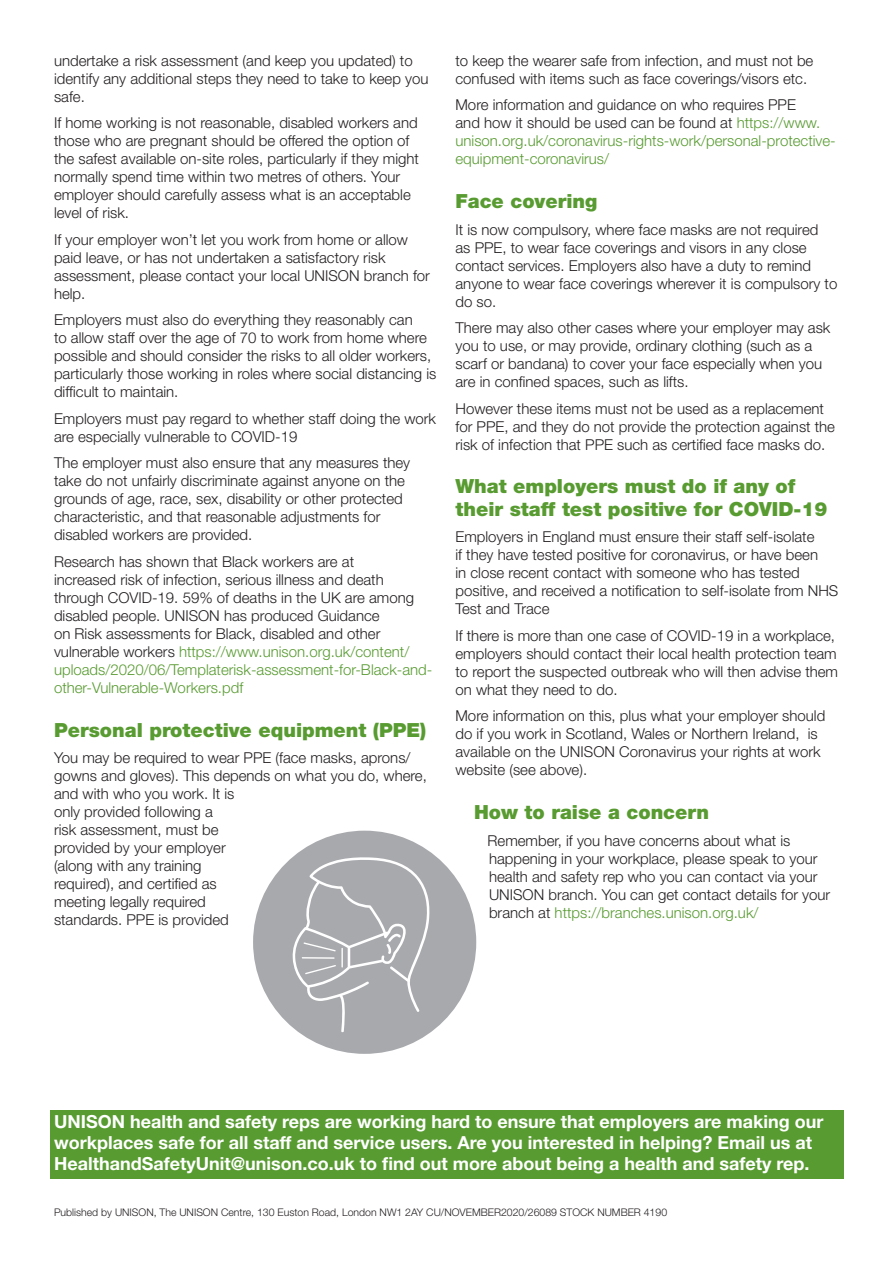
<style>
.page{position:relative;width:893px;height:1263px;background:#fff}
.page>*{position:absolute;margin:0;border:0;box-sizing:border-box;transform-origin:0 0}
.sub{font:900 19.5px/22.5px "Helvetica Neue";color:#589b31}
.box{font:700 18px/21px "Helvetica Neue";color:#fff}
.body{font:300 15px/18px "Helvetica Neue";color:#231f20}
.body-2{font:300 15px/18px "Helvetica Neue";color:#589b31}
.t1{font:300 10.5px "Helvetica Neue";color:#231f20}
.s1{color:#589b31}
.s2{color:#231f20}
</style>
<div class="page">
<div style="left:253px;top:831px;width:223px;height:223px;background:#a8a9ad;border-radius:50%"></div>
<svg style="left:292px;top:857px;width:138px;height:175px"></svg>
<div style="left:50px;top:1110px;width:793px;height:68px;background:#589b31"></div>
<p class="body" style="left:54px;top:51px;width:376px">undertake a risk assessment (and keep you updated) to identify any additional steps they need to take to keep you safe.</p>
<p class="body" style="left:54px;top:114px;width:367px">If home working is not reasonable, disabled workers and those who are pregnant should be offered the option of the safest available on-site roles, particularly if they might normally spend time within two metres of others. Your employer should carefully assess what is an acceptable level of risk.</p>
<p class="body" style="left:54px;top:230px;width:377px">If your employer won’t let you work from home or allow paid leave, or has not undertaken a satisfactory risk assessment, please contact your local UNISON branch for help.</p>
<p class="body" style="left:54px;top:311px;width:384px">Employers must also do everything they reasonably can<br>to allow staff over the age of 70 to work from home where possible and should consider the risks to all older workers, particularly those working in roles where social distancing is difficult to maintain.</p>
<p class="body" style="left:54px;top:409px;width:384px">Employers must pay regard to whether staff doing the work are especially vulnerable to COVID-19</p>
<p class="body" style="left:54px;top:454px;width:358px">The employer must also ensure that any measures they take do not unfairly discriminate against anyone on the grounds of age, race, sex, disability or other protected characteristic, and that reasonable adjustments for disabled workers are provided.</p>
<p class="body" style="left:54px;top:552px;width:380px">Research has shown that Black workers are at<br>increased risk of infection, serious illness and death through COVID-19. 59% of deaths in the UK are among disabled people. UNISON has produced Guidance<br>on Risk assessments for Black, disabled and other vulnerable workers <span class="s1">https://www.unison.org.uk/content/ uploads/2020/06/Templaterisk-assessment-for-Black-and&shy;other-Vulnerable-Workers.pdf</span></p>
<p class="sub" style="left:54px;top:718px;width:374px">Personal protective equipment (PPE)</p>
<p class="body" style="left:54px;top:748px;width:374px">You may be required to wear PPE (face masks, aprons/ gowns and gloves). This depends on what you do, where, and with who you work. It is<br>only provided following a<br>risk assessment, must be<br>provided by your employer<br>(along with any training<br>required), and certified as<br>meeting legally required<br>standards. PPE is provided</p>
<p class="body" style="left:455px;top:51px;width:359px">to keep the wearer safe from infection, and must not be confused with items such as face coverings/visors etc.</p>
<p class="body-2" style="left:455px;top:96px;width:382px"><span class="s2">More information and guidance on who requires PPE<br>and how it should be used can be found at</span> https://www. unison.org.uk/coronavirus-rights-work/personal-protective&shy;equipment-coronavirus/</p>
<p class="sub" style="left:455px;top:190px;width:143px">Face covering</p>
<p class="body" style="left:455px;top:220px;width:383px">It is now compulsory, where face masks are not required<br>as PPE, to wear face coverings and visors in any close contact services. Employers also have a duty to remind anyone to wear face coverings wherever it is compulsory to do so.</p>
<p class="body" style="left:455px;top:318px;width:376px">There may also other cases where your employer may ask you to use, or may provide, ordinary clothing (such as a scarf or bandana) to cover your face especially when you are in confined spaces, such as lifts.</p>
<p class="body" style="left:455px;top:399px;width:381px">However these items must not be used as a replacement for PPE, and they do not provide the protection against the risk of infection that PPE such as certified face masks do.</p>
<p class="sub" style="left:455px;top:475px;width:374px">What employers must do if any of their staff test positive for COVID-19</p>
<p class="body" style="left:455px;top:528px;width:384px">Employers in England must ensure their staff self-isolate<br>if they have tested positive for coronavirus, or have been<br>in close recent contact with someone who has tested positive, and received a notification to self-isolate from NHS Test and Trace</p>
<p class="body" style="left:455px;top:626px;width:384px">If there is more than one case of COVID-19 in a workplace, employers should contact their local health protection team to report the suspected outbreak who will then advise them on what they need to do.</p>
<p class="body" style="left:455px;top:707px;width:371px">More information on this, plus what your employer should do if you work in Scotland, Wales or Northern Ireland, is available on the UNISON Coronavirus your rights at work website (see above).</p>
<p class="sub" style="left:474px;top:801px;width:237px">How to raise a concern</p>
<p class="body" style="left:488px;top:831px;width:344px">Remember, if you have concerns about what is happening in your workplace, please speak to your health and safety rep who you can contact via your UNISON branch. You can get contact details for your branch at <span class="s1">https://branches.unison.org.uk/</span></p>
<p class="box" style="left:54px;top:1111px;width:771px">UNISON health and safety reps are working hard to ensure that employers are making our workplaces safe for all staff and service users. Are you interested in helping? Email us at<br>HealthandSafetyUnit@unison.co.uk to find out more about being a health and safety rep.</p>
<p class="t1" style="left:54px;top:1206px;width:615px">Published by UNISON, The UNISON Centre, 130 Euston Road, London NW1 2AY CU/NOVEMBER2020/26089 STOCK NUMBER 4190</p>
</div>
